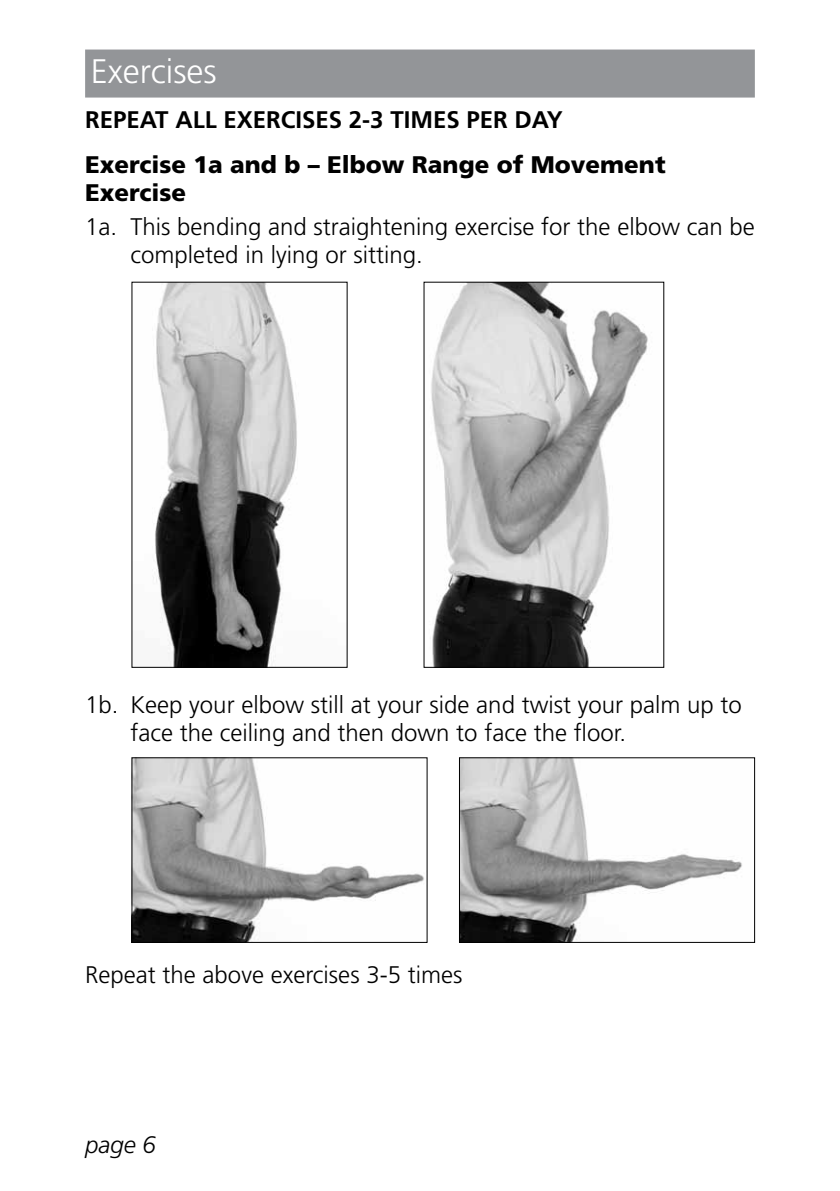
<style>
.page{position:relative;width:840px;height:1191px;background:#fff}
.page>*{position:absolute;margin:0;border:0;box-sizing:border-box;transform-origin:0 0}
.t1{font:300 34px "Frutiger";color:#fff}
.t2{font:300 24px/28px "Frutiger";color:#000}
.t3{font:900 24px/28px "Frutiger";color:#000}
.t4{font:700 24px "Frutiger";color:#000}
.t5{font:italic 300 24px "Frutiger";color:#000}
</style>
<div class="page">
<div style="left:85px;top:50px;width:669px;height:48px;background:#939598"></div>
<img style="left:153px;top:284px;width:144px;height:381px">
<img style="left:431px;top:284px;width:217px;height:381px">
<div style="left:423px;top:282px;width:240px;height:385px;border:1px solid #000"></div>
<img style="left:461px;top:759px;width:281px;height:181px">
<div style="left:459px;top:757px;width:295px;height:185px;border:1px solid #000"></div>
<img style="left:134px;top:759px;width:290px;height:181px">
<div style="left:132px;top:757px;width:295px;height:185px;border:1px solid #000"></div>
<h1 class="t1" style="left:91px;top:52px;width:127px">Exercises</h1>
<p class="t4" style="left:85px;top:106px;width:479px">REPEAT ALL EXERCISES 2-3 TIMES PER DAY</p>
<p class="t3" style="left:85px;top:151px;width:581px">Exercise 1a and b – Elbow Range of Movement<br>Exercise</p>
<p class="t2" style="left:130px;top:213px;width:625px;text-indent:-45px">1a. This bending and straightening exercise for the elbow can be completed in lying or sitting.</p>
<p class="t2" style="left:130px;top:691px;width:612px;text-indent:-45px">1b. Keep your elbow still at your side and twist your palm up to face the ceiling and then down to face the floor.</p>
<p class="t2" style="left:85px;top:960px;width:378px">Repeat the above exercises 3-5 times</p>
<p class="t5" style="left:85px;top:1131px;width:72px">page 6</p>
</div>
